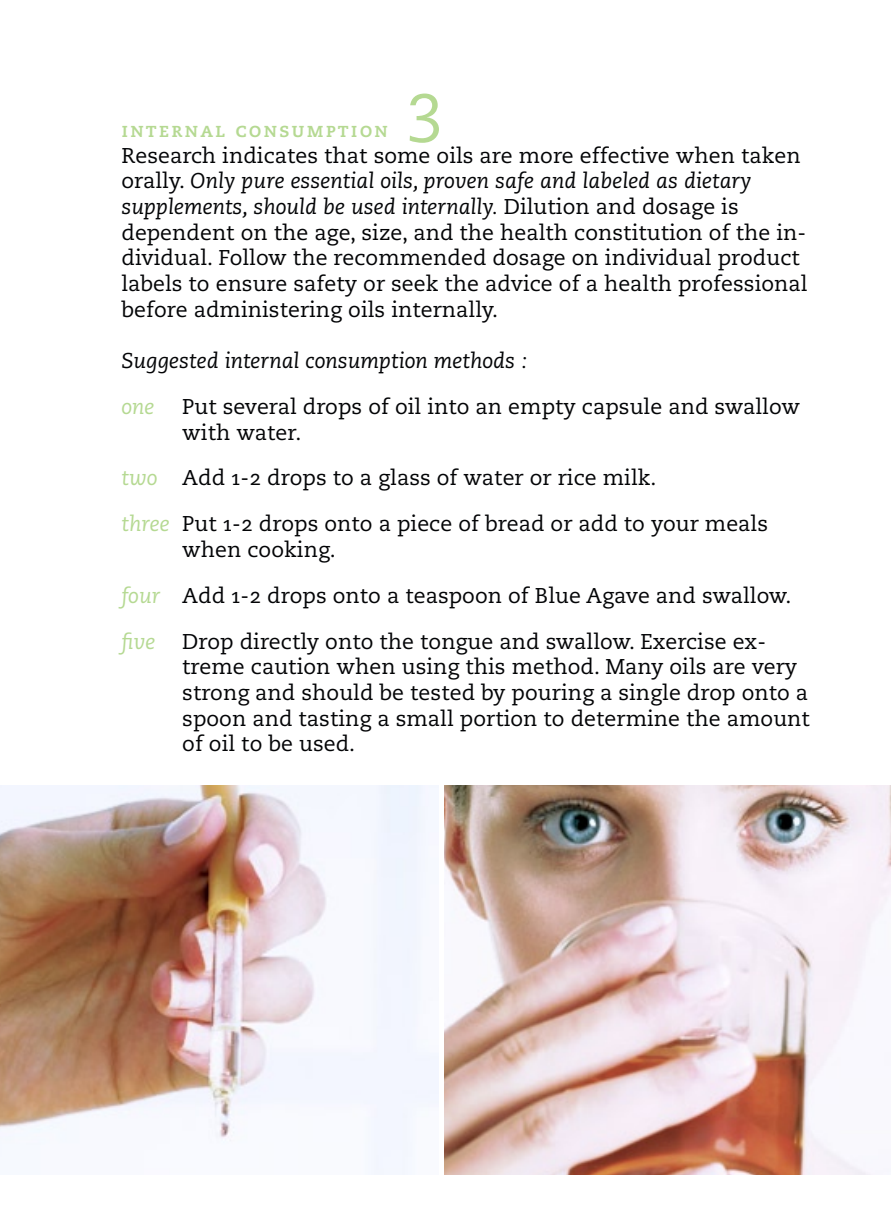
<style>
.page{position:relative;width:891px;height:1215px;background:#fff}
.page>*{position:absolute;margin:0;border:0;box-sizing:border-box;transform-origin:0 0}
.t1{font:67.5px "Caecilia Roman SC";color:#b5d992}
.t2{font:21.38px/25.7px "Caecilia Roman Os F";letter-spacing:.005em;color:#030406}
.t3{font:italic 21.38px/25.7px "Caecilia";letter-spacing:.005em;color:#030406}
.t4{font:italic 21.38px "Caecilia";color:#b5d992}
.t5{font:20.25px "Caecilia Bold SC";letter-spacing:.105em;color:#b5d992}
.s1{font-family:"Caecilia Roman Os F";font-style:normal}
.s2{font-family:"Caecilia";font-style:italic;color:#b5d992}
.s3{font-family:"Caecilia";font-weight:700;font-size:15.75px}
</style>
<div class="page">
<img style="left:444px;top:785px;width:447px;height:389px">
<img style="left:0;top:785px;width:438px;height:389px">
<h1 class="t1" style="left:406px;top:67px;width:39px">3</h1>
<p class="t2" style="left:122px;top:143px;width:681px">Research indicates that some oils are more effective when taken</p>
<p class="t3" style="left:122px;top:169px;width:631px"><span class="s1">orally.</span> Only pure essential oils, proven safe and labeled as dietary supplements, should be used internally. <span class="s1">Dilution and dosage is</span></p>
<p class="t2" style="left:122px;top:220px;width:688px">dependent on the age, size, and the health constitution of the in&shy;dividual. Follow the recommended dosage on individual product labels to ensure safety or seek the advice of a health professional before administering oils internally.</p>
<p class="t3" style="left:122px;top:348px;width:407px">Suggested internal consumption methods :</p>
<p class="t4" style="left:122px;top:394px;width:34px">one</p>
<p class="t2" style="left:182px;top:394px;width:619px">Put several drops of oil into an empty capsule and swallow with water.</p>
<p class="t2" style="left:122px;top:456px;width:648px;line-height:45.9px"><span class="s2">two</span> Add <span class="s3">1</span>-2 drops to a glass of water or rice milk.<br><span class="s2">three</span> Put <span class="s3">1</span>-2 drops onto a piece of bread or add to your meals</p>
<p class="t2" style="left:122px;top:527px;width:672px;line-height:45.9px;text-indent:61px">when cooking.<br><span class="s2">four</span> Add <span class="s3">1</span>-2 drops onto a teaspoon of Blue Agave and swallow. <span class="s2">five</span> Drop directly onto the tongue and swallow. Exercise ex-</p>
<p class="t2" style="left:182px;top:655px;width:629px">treme caution when using this method. Many oils are very strong and should be tested by pouring a single drop onto a spoon and tasting a small portion to determine the amount of oil to be used.</p>
<p class="t5" style="left:122px;top:118px;width:268px">internal consumption</p>
</div>
